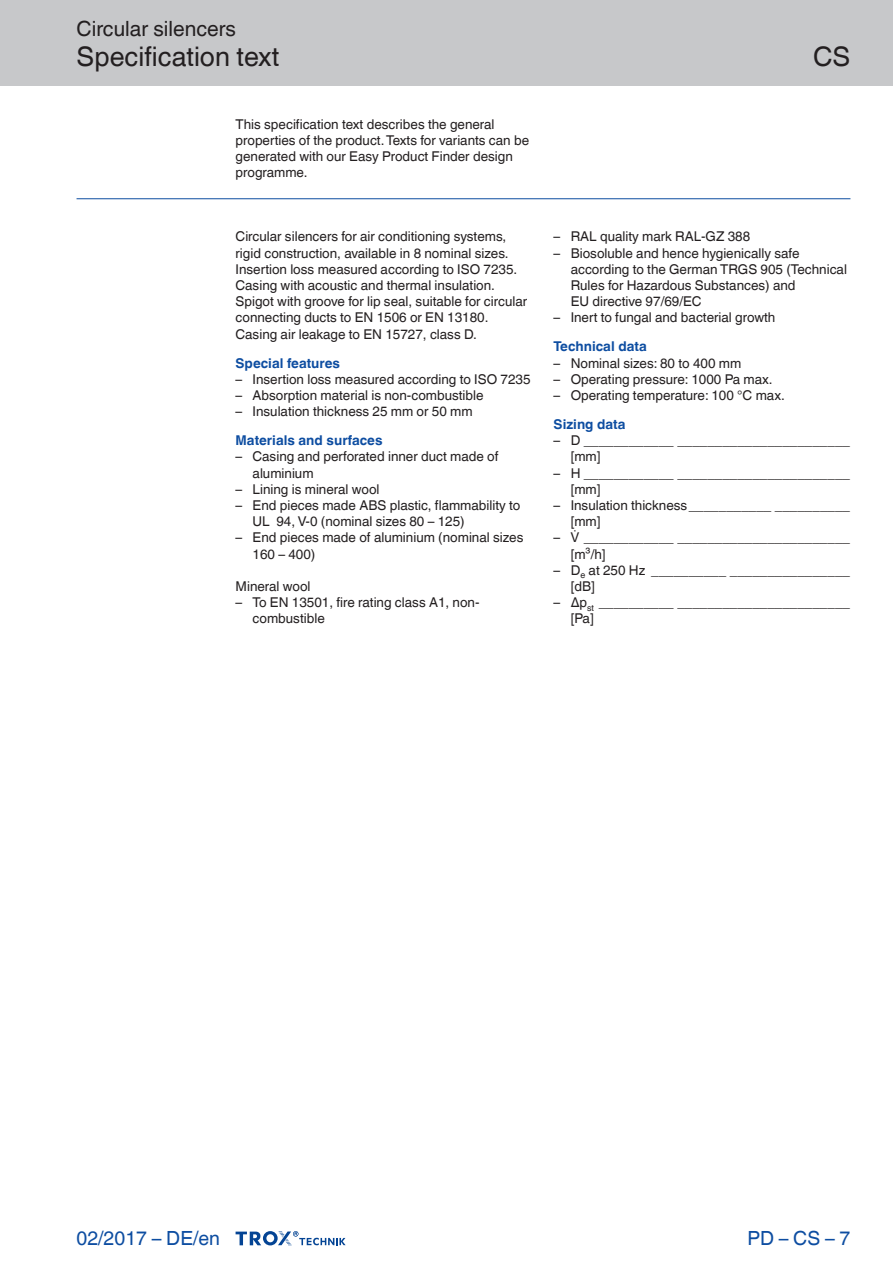
<style>
.page{position:relative;width:893px;height:1263px;background:#fff}
.page>*{position:absolute;margin:0;border:0;box-sizing:border-box;transform-origin:0 0}
.Navigation_2{font:27px "TROX Helvetica";color:#231f20}
.Navigation_3{font:27px "TROX Helvetica";color:#231f20}
.Navigation_1{font:21px "TROX Helvetica";color:#231f20}
.country{font:19.5px "TROX Helvetica";color:#0d4da1}
.pagina_li-re{font:19.5px "TROX Helvetica";color:#0d4da1}
.descr_txt_section_li{font:13.5px/16.2px "TROX Helvetica";color:#231f20}
.descr_txt_section_pa{font:13.5px/16.2px "TROX Helvetica";color:#231f20}
.descr_txt_section_ti{font:700 13.5px "TROX Helvetica";color:#0d4da1}
</style>
<div class="page">
<div style="left:0;top:0;width:893px;height:85px;background:#c7c8ca"></div>
<svg style="left:236px;top:1231px;width:110px;height:15px"></svg>
<hr style="left:77px;top:198px;width:773px;height:1px;background:#0d4da1">
<p class="Navigation_1" style="left:77px;top:17px;width:161px">Circular silencers</p>
<p class="Navigation_2" style="left:77px;top:41px;width:204px">Specification text</p>
<p class="descr_txt_section_pa" style="left:236px;top:116px;width:295px">This specification text describes the general properties of the product. Texts for variants can be generated with our Easy Product Finder design programme.</p>
<p class="descr_txt_section_pa" style="left:236px;top:229px;width:275px">Circular silencers for air conditioning systems, rigid construction, available in 8 nominal sizes.</p>
<p class="descr_txt_section_pa" style="left:236px;top:261px;width:283px">Insertion loss measured according to ISO 7235.</p>
<p class="descr_txt_section_pa" style="left:236px;top:277px;width:261px">Casing with acoustic and thermal insulation.</p>
<p class="descr_txt_section_pa" style="left:236px;top:293px;width:293px">Spigot with groove for lip seal, suitable for circular connecting ducts to EN 1506 or EN 13180.</p>
<p class="descr_txt_section_pa" style="left:236px;top:326px;width:243px">Casing air leakage to EN 15727, class D.</p>
<p class="descr_txt_section_ti" style="left:236px;top:355px;width:106px">Special features</p>
<p class="descr_txt_section_li" style="left:236px;top:371px;width:296px">– Insertion loss measured according to ISO 7235</p>
<p class="descr_txt_section_li" style="left:236px;top:387px;width:250px">– Absorption material is non-combustible</p>
<p class="descr_txt_section_li" style="left:236px;top:403px;width:239px">– Insulation thickness 25 mm or 50 mm</p>
<p class="descr_txt_section_ti" style="left:236px;top:433px;width:148px">Materials and surfaces</p>
<p class="descr_txt_section_li" style="left:253px;top:449px;width:247px;text-indent:-17px">– Casing and perforated inner duct made of aluminium</p>
<p class="descr_txt_section_li" style="left:236px;top:481px;width:145px">– Lining is mineral wool</p>
<p class="descr_txt_section_li" style="left:253px;top:497px;width:269px;text-indent:-17px">– End pieces made ABS plastic, flammability to<br>UL 94, V-0 (nominal sizes 80 – 125)</p>
<p class="descr_txt_section_li" style="left:253px;top:530px;width:272px;text-indent:-17px">– End pieces made of aluminium (nominal sizes<br>160 – 400)</p>
<p class="descr_txt_section_pa" style="left:236px;top:578px;width:76px">Mineral wool</p>
<p class="descr_txt_section_li" style="left:253px;top:594px;width:228px;text-indent:-17px">– To EN 13501, fire rating class A1, non&shy;combustible</p>
<p class="Navigation_3" style="left:813px;top:41px;width:39px">CS</p>
<p class="descr_txt_section_li" style="left:554px;top:229px;width:198px">– RAL quality mark RAL-GZ 388</p>
<p class="descr_txt_section_li" style="left:571px;top:245px;width:278px;text-indent:-17px">– Biosoluble and hence hygienically safe according to the German TRGS 905 (Technical Rules for Hazardous Substances) and<br>EU directive 97/69/EC</p>
<p class="descr_txt_section_li" style="left:554px;top:310px;width:223px">– Inert to fungal and bacterial growth</p>
<p class="descr_txt_section_ti" style="left:554px;top:339px;width:95px">Technical data</p>
<p class="descr_txt_section_li" style="left:554px;top:355px;width:189px">– Nominal sizes: 80 to 400 mm</p>
<p class="descr_txt_section_li" style="left:554px;top:371px;width:221px">– Operating pressure: 1000 Pa max.</p>
<p class="descr_txt_section_li" style="left:554px;top:387px;width:233px">– Operating temperature: 100 °C max.</p>
<p class="descr_txt_section_ti" style="left:554px;top:416px;width:73px">Sizing data</p>
<p class="descr_txt_section_li" style="left:571px;top:432px;width:281px;text-indent:-17px">– D ____________ _______________________ [mm]</p>
<p class="descr_txt_section_li" style="left:571px;top:465px;width:281px;text-indent:-17px">– H ____________ _______________________ [mm]</p>
<p class="descr_txt_section_li" style="left:571px;top:497px;width:281px;text-indent:-17px">– Insulation thickness___________ __________ [mm]</p>
<p class="descr_txt_section_li" style="left:571px;top:530px;width:281px;text-indent:-17px">– ____________ _______________________ [m³/h]</p>
<p class="descr_txt_section_li" style="left:571px;top:562px;width:281px;text-indent:-17px">– D<sub>e</sub> at 250 Hz __________ ________________ [dB]</p>
<p class="descr_txt_section_li" style="left:571px;top:594px;width:281px;text-indent:-17px">– Δp<sub>st</sub> __________ _______________________ [Pa]</p>
<p class="country" style="left:77px;top:1227px;width:145px">02/2017 – DE/en</p>
<p class="pagina_li-re" style="left:747px;top:1227px;width:105px">PD – CS – 7</p>
</div>
